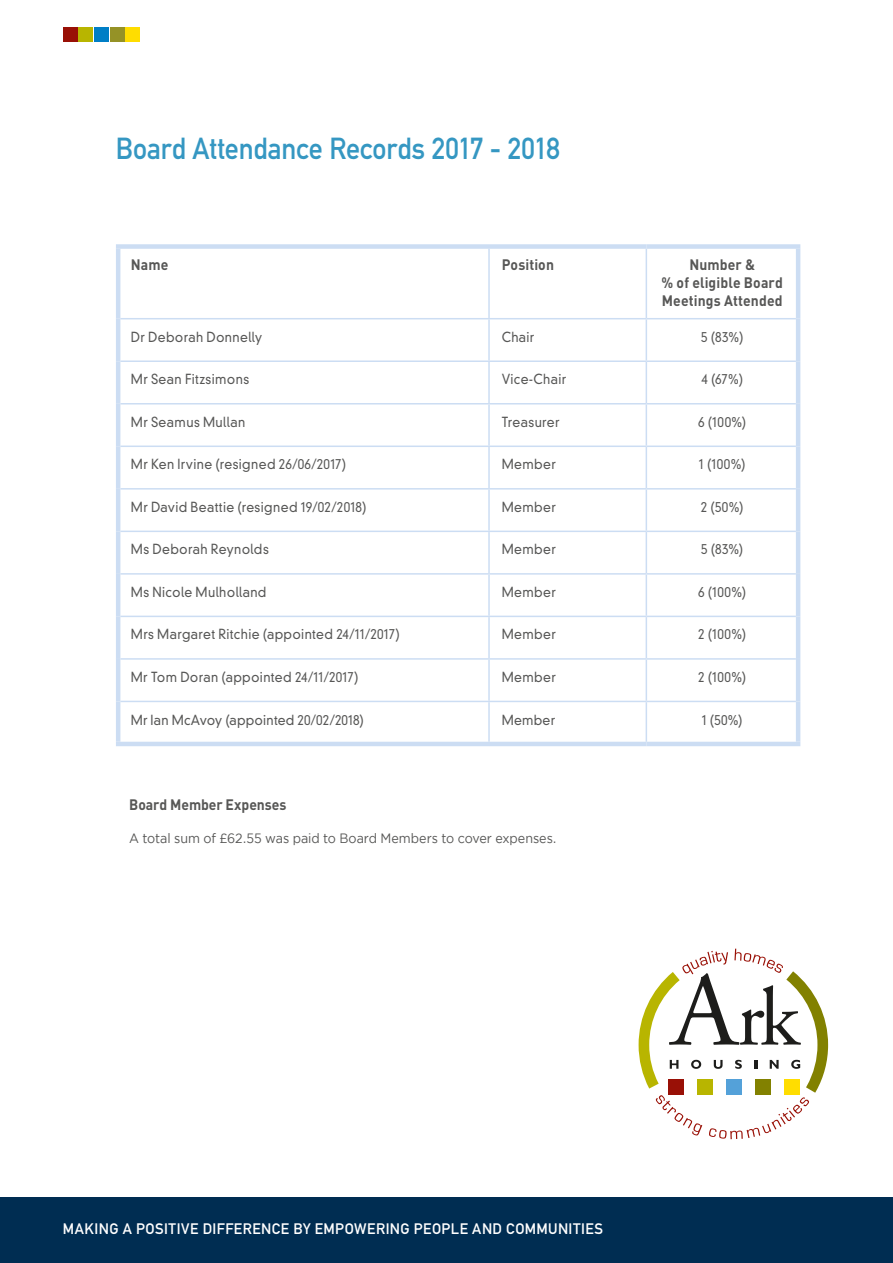
<style>
.page{position:relative;width:893px;height:1263px;background:#fff}
.page>*{position:absolute;margin:0;border:0;box-sizing:border-box;transform-origin:0 0}
.t1{font:30px "DIN Mittelschrift Std";letter-spacing:-.005em;color:#3597c2;scale:.93 1}
.t2{font:700 15px/18px "DIN";letter-spacing:.005em;color:#575756;text-align:center;scale:.93 1}
.t3{font:15px "DIN Mittelschrift Std";letter-spacing:.03em;color:#fff}
.t4{font:300 13.5px "DIN Neuzeit Grotesk Std";letter-spacing:.03em;color:#575756;scale:.93 1}
.t5{font:13.5px "Gotham";letter-spacing:-.005em;color:#575756;scale:.93 1}
.t6{font:300 13.5px "DIN Neuzeit Grotesk Std";letter-spacing:.01em;color:#575756;scale:.93 1}
</style>
<div class="page">
<div style="left:116px;top:244px;width:373px;height:5px;background:#ccddf3"></div>
<hr style="left:116px;top:249px;width:4px;height:70px;background:#ccddf3">
<div style="left:646px;top:244px;width:154px;height:5px;background:#ccddf3"></div>
<hr style="left:796px;top:249px;width:4px;height:70px;background:#ccddf3">
<div style="left:489px;top:244px;width:157px;height:5px;background:#ccddf3"></div>
<hr style="left:488px;top:249px;width:2px;height:69px;background:#ccddf3">
<hr style="left:488px;top:319px;width:2px;height:41px;background:#ccddf3">
<hr style="left:488px;top:362px;width:2px;height:41px;background:#ccddf3">
<hr style="left:488px;top:404px;width:2px;height:41px;background:#ccddf3">
<hr style="left:488px;top:447px;width:2px;height:41px;background:#ccddf3">
<hr style="left:488px;top:490px;width:2px;height:41px;background:#ccddf3">
<hr style="left:488px;top:532px;width:2px;height:41px;background:#ccddf3">
<hr style="left:488px;top:575px;width:2px;height:41px;background:#ccddf3">
<hr style="left:488px;top:617px;width:2px;height:41px;background:#ccddf3">
<hr style="left:488px;top:660px;width:2px;height:41px;background:#ccddf3">
<hr style="left:646px;top:249px;width:1px;height:69px;background:#ccddf3">
<hr style="left:646px;top:319px;width:1px;height:41px;background:#ccddf3">
<hr style="left:646px;top:362px;width:1px;height:41px;background:#ccddf3">
<hr style="left:646px;top:404px;width:1px;height:41px;background:#ccddf3">
<hr style="left:646px;top:447px;width:1px;height:41px;background:#ccddf3">
<hr style="left:646px;top:490px;width:1px;height:41px;background:#ccddf3">
<hr style="left:646px;top:532px;width:1px;height:41px;background:#ccddf3">
<hr style="left:646px;top:575px;width:1px;height:41px;background:#ccddf3">
<hr style="left:646px;top:617px;width:1px;height:41px;background:#ccddf3">
<hr style="left:646px;top:660px;width:1px;height:41px;background:#ccddf3">
<hr style="left:120px;top:318px;width:369px;height:1px;background:#ccddf3">
<hr style="left:489px;top:318px;width:157px;height:1px;background:#ccddf3">
<hr style="left:646px;top:318px;width:150px;height:1px;background:#ccddf3">
<hr style="left:116px;top:319px;width:4px;height:42px;background:#ccddf3">
<hr style="left:796px;top:319px;width:4px;height:42px;background:#ccddf3">
<hr style="left:120px;top:360px;width:369px;height:2px;background:#ccddf3">
<hr style="left:489px;top:360px;width:157px;height:2px;background:#ccddf3">
<hr style="left:646px;top:360px;width:150px;height:2px;background:#ccddf3">
<hr style="left:116px;top:361px;width:4px;height:43px;background:#ccddf3">
<hr style="left:796px;top:361px;width:4px;height:43px;background:#ccddf3">
<hr style="left:116px;top:404px;width:4px;height:42px;background:#ccddf3">
<hr style="left:796px;top:404px;width:4px;height:42px;background:#ccddf3">
<hr style="left:116px;top:446px;width:4px;height:43px;background:#ccddf3">
<hr style="left:796px;top:446px;width:4px;height:43px;background:#ccddf3">
<hr style="left:116px;top:489px;width:4px;height:42px;background:#ccddf3">
<hr style="left:796px;top:489px;width:4px;height:42px;background:#ccddf3">
<hr style="left:116px;top:531px;width:4px;height:43px;background:#ccddf3">
<hr style="left:796px;top:531px;width:4px;height:43px;background:#ccddf3">
<hr style="left:116px;top:574px;width:4px;height:42px;background:#ccddf3">
<hr style="left:796px;top:574px;width:4px;height:42px;background:#ccddf3">
<hr style="left:116px;top:616px;width:4px;height:43px;background:#ccddf3">
<hr style="left:796px;top:616px;width:4px;height:43px;background:#ccddf3">
<hr style="left:116px;top:659px;width:4px;height:42px;background:#ccddf3">
<hr style="left:796px;top:659px;width:4px;height:42px;background:#ccddf3">
<hr style="left:120px;top:403px;width:369px;height:1px;background:#ccddf3">
<hr style="left:489px;top:403px;width:157px;height:1px;background:#ccddf3">
<hr style="left:646px;top:403px;width:150px;height:1px;background:#ccddf3">
<hr style="left:120px;top:445px;width:369px;height:2px;background:#ccddf3">
<hr style="left:489px;top:445px;width:157px;height:2px;background:#ccddf3">
<hr style="left:646px;top:445px;width:150px;height:2px;background:#ccddf3">
<hr style="left:120px;top:488px;width:369px;height:2px;background:#ccddf3">
<hr style="left:489px;top:488px;width:157px;height:2px;background:#ccddf3">
<hr style="left:646px;top:488px;width:150px;height:2px;background:#ccddf3">
<hr style="left:120px;top:531px;width:369px;height:1px;background:#ccddf3">
<hr style="left:489px;top:531px;width:157px;height:1px;background:#ccddf3">
<hr style="left:646px;top:531px;width:150px;height:1px;background:#ccddf3">
<hr style="left:120px;top:573px;width:369px;height:2px;background:#ccddf3">
<hr style="left:489px;top:573px;width:157px;height:2px;background:#ccddf3">
<hr style="left:646px;top:573px;width:150px;height:2px;background:#ccddf3">
<hr style="left:120px;top:616px;width:369px;height:1px;background:#ccddf3">
<hr style="left:489px;top:616px;width:157px;height:1px;background:#ccddf3">
<hr style="left:646px;top:616px;width:150px;height:1px;background:#ccddf3">
<hr style="left:120px;top:658px;width:369px;height:2px;background:#ccddf3">
<hr style="left:489px;top:658px;width:157px;height:2px;background:#ccddf3">
<hr style="left:646px;top:658px;width:150px;height:2px;background:#ccddf3">
<hr style="left:120px;top:701px;width:369px;height:1px;background:#ccddf3">
<hr style="left:489px;top:701px;width:157px;height:1px;background:#ccddf3">
<hr style="left:488px;top:702px;width:2px;height:40px;background:#ccddf3">
<hr style="left:646px;top:701px;width:150px;height:1px;background:#ccddf3">
<hr style="left:646px;top:702px;width:1px;height:40px;background:#ccddf3">
<hr style="left:116px;top:701px;width:4px;height:41px;background:#ccddf3">
<hr style="left:796px;top:701px;width:4px;height:41px;background:#ccddf3">
<hr style="left:116px;top:742px;width:373px;height:4px;background:#ccddf3">
<hr style="left:489px;top:742px;width:157px;height:4px;background:#ccddf3">
<hr style="left:646px;top:742px;width:154px;height:4px;background:#ccddf3">
<svg style="left:639px;top:949px;width:189px;height:190px"></svg>
<div style="left:0;top:1197px;width:893px;height:66px;background:#002d52"></div>
<div style="left:63px;top:27px;width:14px;height:15px;background:#991006"></div>
<div style="left:79px;top:27px;width:14px;height:15px;background:#b8b500"></div>
<div style="left:94px;top:27px;width:14px;height:15px;background:#007ec6"></div>
<div style="left:110px;top:27px;width:14px;height:15px;background:#959226"></div>
<div style="left:126px;top:27px;width:14px;height:15px;background:#fd0"></div>
<h1 class="t1" style="left:116px;top:130px;width:479px">Board Attendance Records 2017 - 2018</h1>
<p class="t2" style="left:131px;top:255px;width:42px">Name</p>
<p class="t2" style="left:502px;top:255px;width:58px">Position</p>
<p class="t2" style="left:661px;top:255px;width:132px">Number &amp;<br>% of eligible Board<br>Meetings Attended</p>
<p class="t4" style="left:131px;top:329px;width:143px">Dr Deborah Donnelly</p>
<p class="t4" style="left:502px;top:329px;width:37px">Chair</p>
<p class="t4" style="left:701px;top:329px;width:47px">5 (83%)</p>
<p class="t4" style="left:131px;top:371px;width:129px">Mr Sean Fitzsimons</p>
<p class="t4" style="left:502px;top:371px;width:71px">Vice-Chair</p>
<p class="t4" style="left:701px;top:371px;width:46px">4 (67%)</p>
<p class="t4" style="left:131px;top:414px;width:124px">Mr Seamus Mullan</p>
<p class="t4" style="left:502px;top:414px;width:64px">Treasurer</p>
<p class="t4" style="left:698px;top:414px;width:53px">6 (100%)</p>
<p class="t4" style="left:131px;top:456px;width:233px">Mr Ken Irvine (resigned 26/06/2017)</p>
<p class="t4" style="left:502px;top:456px;width:60px">Member</p>
<p class="t4" style="left:699px;top:456px;width:52px">1 (100%)</p>
<p class="t4" style="left:131px;top:499px;width:255px">Mr David Beattie (resigned 19/02/2018)</p>
<p class="t4" style="left:502px;top:499px;width:60px">Member</p>
<p class="t4" style="left:701px;top:499px;width:48px">2 (50%)</p>
<p class="t4" style="left:131px;top:541px;width:150px">Ms Deborah Reynolds</p>
<p class="t4" style="left:502px;top:541px;width:60px">Member</p>
<p class="t4" style="left:701px;top:541px;width:47px">5 (83%)</p>
<p class="t4" style="left:131px;top:584px;width:147px">Ms Nicole Mulholland</p>
<p class="t4" style="left:502px;top:584px;width:60px">Member</p>
<p class="t4" style="left:698px;top:584px;width:53px">6 (100%)</p>
<p class="t4" style="left:131px;top:626px;width:291px">Mrs Margaret Ritchie (appointed 24/11/2017)</p>
<p class="t4" style="left:502px;top:626px;width:60px">Member</p>
<p class="t4" style="left:698px;top:626px;width:53px">2 (100%)</p>
<p class="t4" style="left:131px;top:669px;width:246px">Mr Tom Doran (appointed 24/11/2017)</p>
<p class="t4" style="left:502px;top:669px;width:60px">Member</p>
<p class="t4" style="left:698px;top:669px;width:53px">2 (100%)</p>
<p class="t6" style="left:131px;top:711px;width:252px">Mr Ian McAvoy (appointed 20/02/2018)</p>
<p class="t4" style="left:502px;top:711px;width:59px">Member</p>
<p class="t4" style="left:702px;top:711px;width:45px">1 (50%)</p>
<p class="t2" style="left:129px;top:795px;width:171px">Board Member Expenses</p>
<p class="t5" style="left:129px;top:830px;width:461px">A total sum of £62.55 was paid to Board Members to cover expenses.</p>
<p class="t3" style="left:63px;top:1220px;width:542px">MAKING A POSITIVE DIFFERENCE BY EMPOWERING PEOPLE AND COMMUNITIES</p>
</div>
